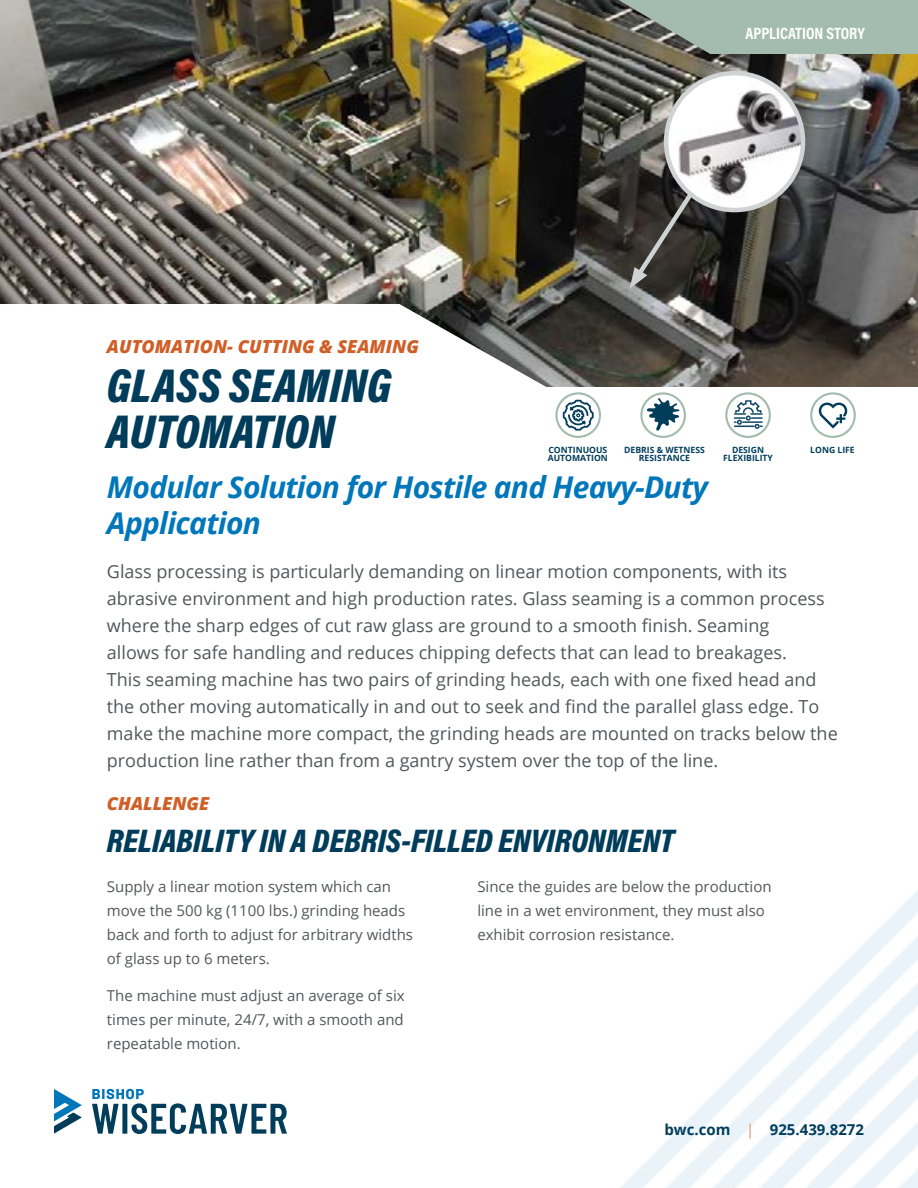
<style>
.page{position:relative;width:918px;height:1188px;background:#fff}
.page>*{position:absolute;margin:0;border:0;box-sizing:border-box;transform-origin:0 0}
.t1{font:italic 900 48px/46.5px "Acumin Pro Cond";color:#013d5b}
.t2{font:italic 900 33px "Acumin Pro Cond";color:#013d5b}
.t3{font:italic 700 30px/36px "Open Sans";letter-spacing:-.025em;color:#0076bb}
.t4{font:18px/27px "Open Sans";color:#54565b}
.t5{font:italic 800 18px "Open Sans";color:#d05f27}
.t6{font:700 16.5px "Acumin Pro Cond";color:#fff}
.t7{font:15px/24px "Open Sans";color:#54565b}
.t8{font:700 15px "Open Sans";color:#013d5b}
.t9{font:700 8.7px/8.7px "Open Sans";color:#013d5b;text-align:center}
.s1{font-weight:300;color:#d05f27}
</style>
<div class="page">
<svg style="left:54px;top:1089px;width:28px;height:45px"></svg>
<svg style="left:92px;top:1089px;width:195px;height:45px"></svg>
<img style="left:0;top:0;width:918px;height:387px">
<svg style="left:596px;top:0;width:322px;height:54px;background:#95a79c"></svg>
<svg style="left:0;top:304px;width:583px;height:104px"></svg>
<svg style="left:630px;top:189px;width:66px;height:100px;background:#3f3c38"></svg>
<svg style="left:666px;top:73px;width:137px;height:137px"></svg>
<img style="left:666px;top:81px;width:137px;height:123px">
<div style="left:664px;top:71px;width:141px;height:141px;border:4px solid #cfd3d3;border-radius:50%"></div>
<div style="left:555px;top:392px;width:46px;height:46px;border:2px solid #a4bcb0;border-radius:50%"></div>
<svg style="left:563px;top:400px;width:31px;height:31px"></svg>
<div style="left:640px;top:392px;width:46px;height:46px;border:2px solid #a4bcb0;border-radius:50%"></div>
<svg style="left:647px;top:398px;width:32px;height:33px"></svg>
<div style="left:725px;top:392px;width:46px;height:46px;border:2px solid #a4bcb0;border-radius:50%"></div>
<svg style="left:734px;top:400px;width:28px;height:29px"></svg>
<div style="left:810px;top:392px;width:46px;height:46px;border:2px solid #a4bcb0;border-radius:50%"></div>
<svg style="left:818px;top:402px;width:30px;height:27px"></svg>
<p class="t5" style="left:107px;top:333px;width:314px">AUTOMATION- CUTTING &amp; SEAMING</p>
<h1 class="t1" style="left:107px;top:361px;width:286px">GLASS SEAMING<br>AUTOMATION</h1>
<p class="t6" style="left:746px;top:23px;width:121px">APPLICATION STORY</p>
<p class="t9" style="left:548px;top:445px;width:62px;text-align:left">CONTINUOUS<br>AUTOMATION</p>
<p class="t9" style="left:723px;top:445px;width:51px">DESIGN<br>FLEXIBILITY</p>
<p class="t9" style="left:624px;top:445px;width:82px">DEBRIS &amp; WETNESS<br>RESISTANCE</p>
<p class="t9" style="left:810px;top:445px;width:46px">LONG LIFE</p>
<h3 class="t3" style="left:107px;top:469px;width:603px">Modular Solution for Hostile and Heavy-Duty<br>Application</h3>
<p class="t4" style="left:107px;top:558px;width:732px">Glass processing is particularly demanding on linear motion components, with its abrasive environment and high production rates. Glass seaming is a common process where the sharp edges of cut raw glass are ground to a smooth finish. Seaming<br>allows for safe handling and reduces chipping defects that can lead to breakages.<br>This seaming machine has two pairs of grinding heads, each with one fixed head and the other moving automatically in and out to seek and find the parallel glass edge. To make the machine more compact, the grinding heads are mounted on tracks below the production line rather than from a gantry system over the top of the line.</p>
<p class="t5" style="left:107px;top:790px;width:104px">CHALLENGE</p>
<h2 class="t2" style="left:107px;top:819px;width:569px">RELIABILITY IN A DEBRIS-FILLED ENVIRONMENT</h2>
<p class="t7" style="left:107px;top:874px;width:308px">Supply a linear motion system which can move the 500 kg (1100 lbs.) grinding heads back and forth to adjust for arbitrary widths of glass up to 6 meters.</p>
<p class="t7" style="left:107px;top:984px;width:299px;text-align:justify">The machine must adjust an average of six times per minute, 24/7, with a smooth and repeatable motion.</p>
<p class="t7" style="left:477px;top:874px;width:296px">Since the guides are below the production line in a wet environment, they must also exhibit corrosion resistance.</p>
<p class="t8" style="left:664px;top:1119px;width:201px">bwc.com <span class="s1">|</span> 925.439.8272</p>
</div>
